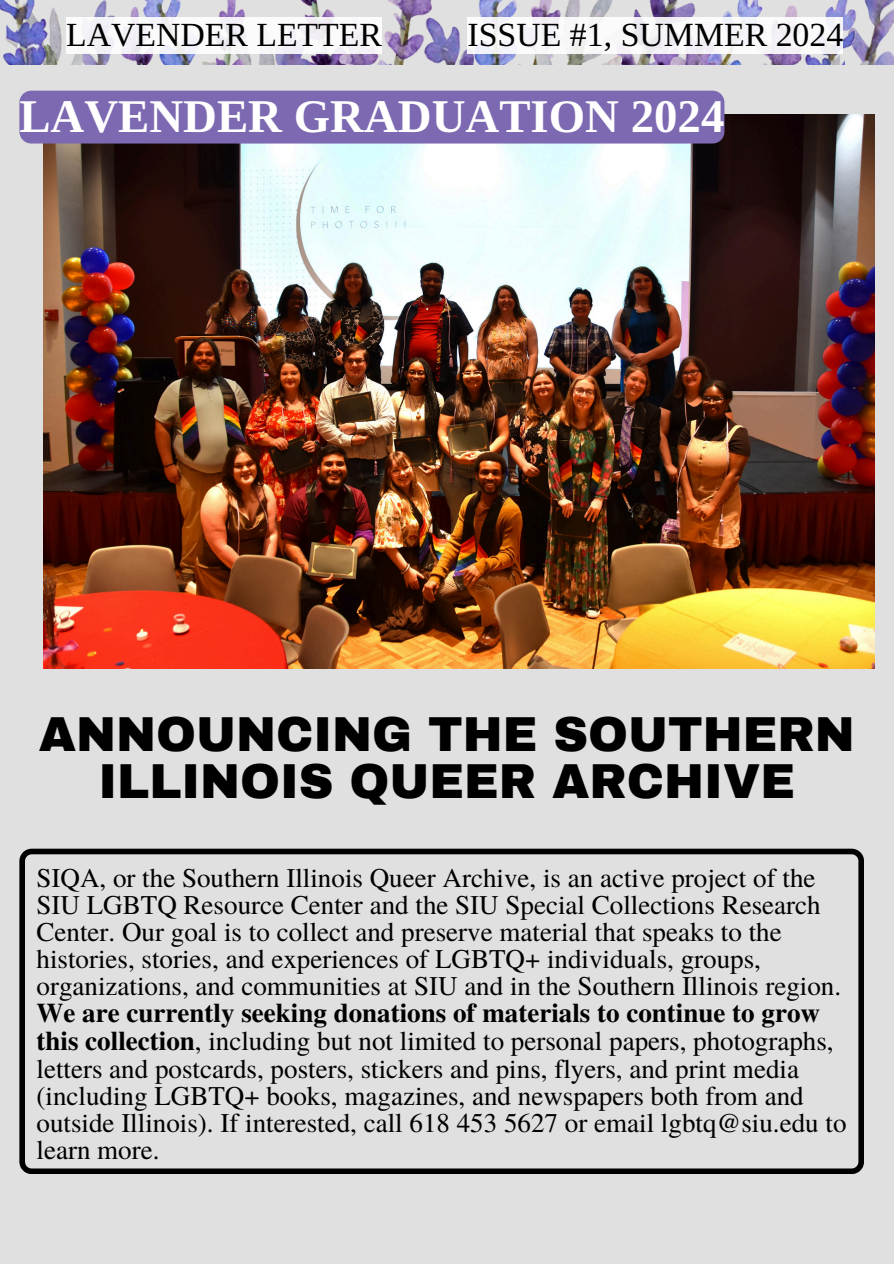
<style>
.page{position:relative;width:894px;height:1264px;background:#fff}
.page>*{position:absolute;margin:0;border:0;box-sizing:border-box;transform-origin:0 0}
.t1{font:900 48px/47.2px "Archivo";color:#000;text-align:center}
.t2{font:700 46.8px "Libra Serif Modern";color:#fff}
.t3{font:33.75px "Libra Serif Modern";color:#000}
.t4{font:27px/27.3px "Te X Gyre Termes";color:#000}
.s1{font-weight:700}
</style>
<div class="page">
<div style="left:0;top:0;width:893px;height:1263px;background:#e0e0e0"></div>
<img style="left:0;top:0;width:893px;height:64px">
<img style="left:43px;top:115px;width:831px;height:553px">
<svg style="left:19px;top:848px;width:844px;height:325px"></svg>
<div style="left:66px;top:18px;width:316px;height:36px;background:#fff"></div>
<div style="left:467px;top:18px;width:376px;height:36px;background:#f8f7fa"></div>
<div style="left:19px;top:91px;width:705px;height:52px;background:#7d69b2"></div>
<h3 class="t3" style="left:66px;top:17px;width:317px">LAVENDER LETTER</h3>
<h1 class="t3" style="left:467px;top:17px;width:377px">ISSUE #1, SUMMER 2024</h1>
<p class="t2" style="left:19px;top:90px;width:706px">LAVENDER GRADUATION 2024</p>
<h2 class="t1" style="left:39px;top:711px;width:817px">ANNOUNCING THE SOUTHERN<br>ILLINOIS QUEER ARCHIVE</h2>
<p class="t4" style="left:36px;top:862px;width:811px">SIQA, or the Southern Illinois Queer Archive, is an active project of the SIU LGBTQ Resource Center and the SIU Special Collections Research Center. Our goal is to collect and preserve material that speaks to the histories, stories, and experiences of LGBTQ+ individuals, groups, organizations, and communities at SIU and in the Southern Illinois region.<br><span class="s1">We are currently seeking donations of materials to continue to grow this collection</span>, including but not limited to personal papers, photographs, letters and postcards, posters, stickers and pins, flyers, and print media (including LGBTQ+ books, magazines, and newspapers both from and outside Illinois). If interested, call 618 453 5627 or email lgbtq@siu.edu to learn more.</p>
</div>
